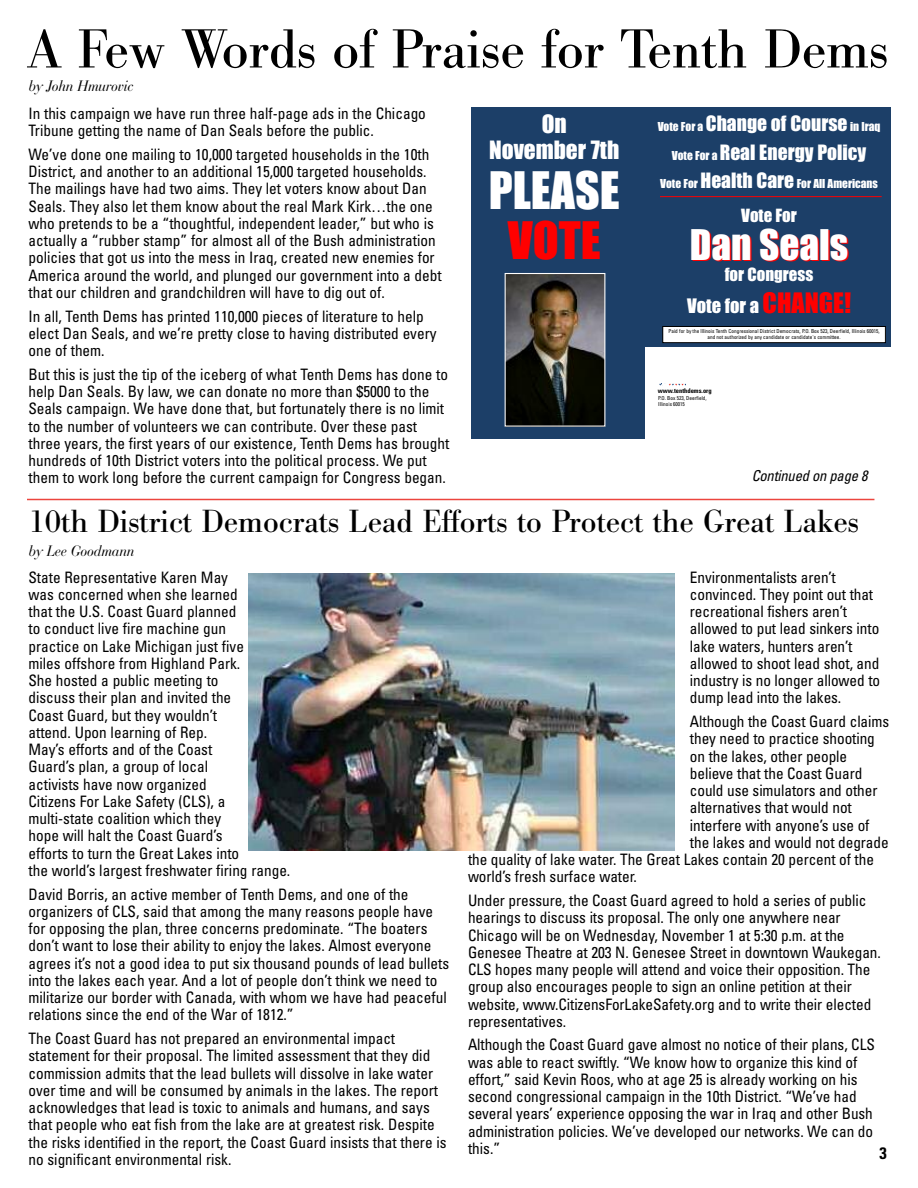
<style>
.page{position:relative;width:918px;height:1188px;background:#fff}
.page>*{position:absolute;margin:0;border:0;box-sizing:border-box;transform-origin:0 0}
.t1{font:54px "Bodoni BE";color:#000}
.t2{font:47.85px "Impact+KGLRWR";color:#fff}
.t3{font:47.85px "Impact+KGLRWR";color:#f00}
.t4{font:39.15px "Impact+KGLRWR";color:#fff}
.t5{font:31.5px "Bodoni BE";color:#000}
.t6{font:23.4px/26.1px "Impact+KGLRWR";color:#fff;text-align:center}
.t7{font:19.5px "Impact+KGLRWR";color:#fff}
.t8{font:18.45px "Impact+KGLRWR";color:#fff}
.t9{font:16.8px "Impact+KGLRWR";color:#fff}
.t10{font:700 condensed 16.5px "Univers";color:#000}
.t11{font:condensed 15.75px/17.2px "Univers";color:#000}
.t12{font:italic 15px "Bauer Bodoni";letter-spacing:-.015em;color:#000;scale:.92 1}
.t13{font:italic condensed 15px "Univers";letter-spacing:-.015em;color:#000}
.t14{font:11.4px "Impact+KGLRWR";color:#fff}
.t15{font:6.45px "Univers Condensed Bold+WSEDAT";color:#000}
.t16{font:5.4px/6.3px "Univers Condensed+RPGTXZ";color:#000;text-align:center}
.s1{font-size:19.5px}
.s2{font-size:11.4px}
.s3{font-size:26.1px;color:#f00}
</style>
<div class="page">
<hr style="left:27px;top:499px;width:847px;height:1px;background:#ec453e">
<img style="left:248px;top:574px;width:426px;height:276px">
<div style="left:471px;top:107px;width:420px;height:332px;background:#1c3f68"></div>
<div style="left:645px;top:347px;width:246px;height:92px;background:#fff"></div>
<svg style="left:659px;top:384px;width:26px;height:2px"></svg>
<div style="left:663px;top:326px;width:222px;height:17px;background:#fff"></div>
<div style="left:662px;top:326px;width:224px;height:17px;border:1px solid #000"></div>
<img style="left:507px;top:275px;width:96px;height:150px">
<div style="left:505px;top:273px;width:100px;height:154px;border:1px solid #fff"></div>
<hr style="left:660px;top:196px;width:222px;height:1px;background:#f00">
<h1 class="t1" style="left:28px;top:29px;width:861px">A Few Words of Praise for Tenth Dems</h1>
<p class="t12" style="left:28px;top:81px;width:116px">by John Hmurovic</p>
<p class="t11" style="left:28px;top:106px;width:399px">In this campaign we have run three half-page ads in the Chicago<br>Tribune getting the name of Dan Seals before the public.</p>
<p class="t11" style="left:28px;top:147px;width:415px">We’ve done one mailing to 10,000 targeted households in the 10th District, and another to an additional 15,000 targeted households.<br>The mailings have had two aims. They let voters know about Dan Seals. They also let them know about the real Mark Kirk…the one who pretends to be a “thoughtful, independent leader,” but who is actually a “rubber stamp” for almost all of the Bush administration policies that got us into the mess in Iraq, created new enemies for America around the world, and plunged our government into a debt that our children and grandchildren will have to dig out of.</p>
<p class="t11" style="left:28px;top:309px;width:410px">In all, Tenth Dems has printed 110,000 pieces of literature to help elect Dan Seals, and we’re pretty close to having distributed every one of them.</p>
<p class="t11" style="left:28px;top:367px;width:422px">But this is just the tip of the iceberg of what Tenth Dems has done to help Dan Seals. By law, we can donate no more than $5000 to the Seals campaign. We have done that, but fortunately there is no limit to the number of volunteers we can contribute. Over these past three years, the first years of our existence, Tenth Dems has brought hundreds of 10th District voters into the political process. We put them to work long before the current campaign for Congress began.</p>
<h3 class="t6" style="left:489px;top:111px;width:132px">On<br>November 7th</h3>
<h2 class="t2" style="left:489px;top:164px;width:132px">PLEASE</h2>
<h2 class="t3" style="left:508px;top:214px;width:94px">VOTE</h2>
<p class="t14" style="left:658px;top:121px;width:224px">Vote For a <span class="s1">Change of Course</span> in Iraq</p>
<p class="t7" style="left:672px;top:142px;width:196px"><span class="s2">Vote For a</span> Real Energy Policy</p>
<p class="t14" style="left:660px;top:177px;width:219px">Vote For <span class="s1">Health Care</span> For All Americans</p>
<p class="t9" style="left:741px;top:207px;width:57px">Vote For</p>
<h3 class="t4" style="left:690px;top:224px;width:160px">Dan Seals</h3>
<p class="t9" style="left:725px;top:266px;width:90px">for Congress</p>
<p class="t8" style="left:687px;top:296px;width:166px">Vote for a <span class="s3">CHANGE!</span></p>
<p class="t16" style="left:669px;top:328px;width:213px">Paid for by the Illinois Tenth Congressional District Democrats, P.O. Box 523, Deerfield, Illinois 60015, and not authorized by any candidate or candidate's committee.</p>
<p class="t15" style="left:658px;top:388px;width:56px">www.tenthdems.org</p>
<p class="t16" style="left:658px;top:396px;width:50px;text-align:left">P.O. Box 523, Deerfield,<br>Illinois 60015</p>
<p class="t13" style="left:752px;top:470px;width:117px">Continued on page 8</p>
<h3 class="t5" style="left:28px;top:510px;width:832px">10th District Democrats Lead Efforts to Protect the Great Lakes</h3>
<p class="t12" style="left:28px;top:546px;width:117px">by Lee Goodmann</p>
<p class="t11" style="left:28px;top:570px;width:263px">State Representative Karen May<br>was concerned when she learned<br>that the U.S. Coast Guard planned<br>to conduct live fire machine gun<br>practice on Lake Michigan just five<br>miles offshore from Highland Park.<br>She hosted a public meeting to<br>discuss their plan and invited the<br>Coast Guard, but they wouldn’t<br>attend. Upon learning of Rep.<br>May’s efforts and of the Coast<br>Guard’s plan, a group of local<br>activists have now organized<br>Citizens For Lake Safety (CLS), a multi-state coalition which they<br>hope will halt the Coast Guard’s<br>efforts to turn the Great Lakes into<br>the world’s largest freshwater firing range.</p>
<p class="t11" style="left:28px;top:887px;width:422px">David Borris, an active member of Tenth Dems, and one of the organizers of CLS, said that among the many reasons people have for opposing the plan, three concerns predominate. “The boaters don’t want to lose their ability to enjoy the lakes. Almost everyone agrees it’s not a good idea to put six thousand pounds of lead bullets into the lakes each year. And a lot of people don’t think we need to militarize our border with Canada, with whom we have had peaceful relations since the end of the War of 1812.”</p>
<p class="t11" style="left:28px;top:1031px;width:420px">The Coast Guard has not prepared an environmental impact statement for their proposal. The limited assessment that they did commission admits that the lead bullets will dissolve in lake water over time and will be consumed by animals in the lakes. The report acknowledges that lead is toxic to animals and humans, and says that people who eat fish from the lake are at greatest risk. Despite the risks identified in the report, the Coast Guard insists that there is no significant environmental risk.</p>
<p class="t11" style="left:690px;top:570px;width:192px">Environmentalists aren’t convinced. They point out that recreational fishers aren’t allowed to put lead sinkers into lake waters, hunters aren’t allowed to shoot lead shot, and industry is no longer allowed to dump lead into the lakes.</p>
<p class="t11" style="left:690px;top:714px;width:201px">Although the Coast Guard claims</p>
<p class="t11" style="left:690px;top:731px;width:186px">they need to practice shooting</p>
<p class="t11" style="left:690px;top:749px;width:159px">on the lakes, other people</p>
<p class="t11" style="left:690px;top:766px;width:174px">believe that the Coast Guard</p>
<p class="t11" style="left:690px;top:783px;width:189px">could use simulators and other</p>
<p class="t11" style="left:690px;top:800px;width:163px">alternatives that would not</p>
<p class="t11" style="left:690px;top:818px;width:181px">interfere with anyone’s use of</p>
<p class="t11" style="left:690px;top:835px;width:200px">the lakes and would not degrade</p>
<p class="t11" style="left:468px;top:852px;width:407px">the quality of lake water. The Great Lakes contain 20 percent of the</p>
<p class="t11" style="left:468px;top:869px;width:170px">world’s fresh surface water.</p>
<p class="t11" style="left:468px;top:893px;width:414px">Under pressure, the Coast Guard agreed to hold a series of public hearings to discuss its proposal. The only one anywhere near Chicago will be on Wednesday, November 1 at 5:30 p.m. at the Genesee Theatre at 203 N. Genesee Street in downtown Waukegan.<br>CLS hopes many people will attend and voice their opposition. The group also encourages people to sign an online petition at their website, www.CitizensForLakeSafety.org and to write their elected representatives.</p>
<p class="t11" style="left:468px;top:1038px;width:408px">Although the Coast Guard gave almost no notice of their plans, CLS was able to react swiftly. “We know how to organize this kind of effort,” said Kevin Roos, who at age 25 is already working on his second congressional campaign in the 10th District. “We’ve had several years’ experience opposing the war in Iraq and other Bush administration policies. We’ve developed our networks. We can do this.”</p>
<p class="t10" style="left:880px;top:1147px;width:9px">3</p>
</div>
